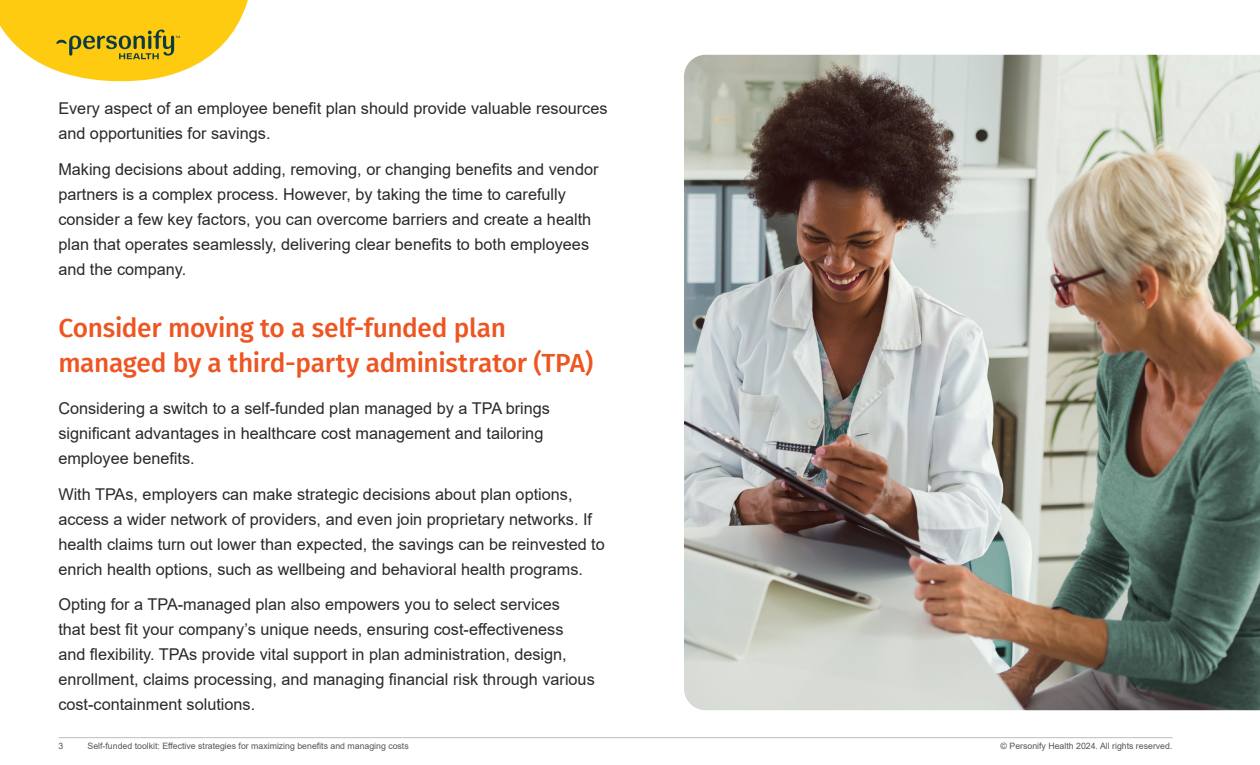
<style>
.page{position:relative;width:1260px;height:765px;background:#fff}
.page>*{position:absolute;margin:0;border:0;box-sizing:border-box;transform-origin:0 0}
.Text_Intro_1{font:500 26.25px/35px "Fira Sans";letter-spacing:-.015em;color:#ed5522}
.Body_Text{font:16.25px/25px "Arial";color:#282928}
.t1{font:8.75px "Arial";color:#575353}
</style>
<div class="page">
<hr style="left:59px;top:737px;width:1113px;height:1px;background:#bcbdc0">
<svg style="left:0;top:0;width:248px;height:81px"></svg>
<img style="left:684px;top:55px;width:576px;height:655px">
<p class="Body_Text" style="left:58px;top:96px;width:551px">Every aspect of an employee benefit plan should provide valuable resources and opportunities for savings.</p>
<p class="Body_Text" style="left:58px;top:156px;width:542px">Making decisions about adding, removing, or changing benefits and vendor partners is a complex process. However, by taking the time to carefully consider a few key factors, you can overcome barriers and create a health plan that operates seamlessly, delivering clear benefits to both employees and the company.</p>
<p class="Text_Intro_1" style="left:58px;top:309px;width:537px">Consider moving to a self-funded plan managed by a third-party administrator (TPA)</p>
<p class="Body_Text" style="left:58px;top:396px;width:493px">Considering a switch to a self-funded plan managed by a TPA brings significant advantages in healthcare cost management and tailoring employee benefits.</p>
<p class="Body_Text" style="left:58px;top:481px;width:548px">With TPAs, employers can make strategic decisions about plan options, access a wider network of providers, and even join proprietary networks. If health claims turn out lower than expected, the savings can be reinvested to enrich health options, such as wellbeing and behavioral health programs.</p>
<p class="Body_Text" style="left:58px;top:592px;width:538px">Opting for a TPA-managed plan also empowers you to select services<br>that best fit your company’s unique needs, ensuring cost-effectiveness<br>and flexibility. TPAs provide vital support in plan administration, design, enrollment, claims processing, and managing financial risk through various cost-containment solutions.</p>
<p class="t1" style="left:59px;top:740px;width:6px">3</p>
<p class="t1" style="left:88px;top:740px;width:323px">Self-funded toolkit: Effective strategies for maximizing benefits and managing costs</p>
<p class="t1" style="left:1001px;top:740px;width:173px">© Personify Health 2024. All rights reserved.</p>
</div>
